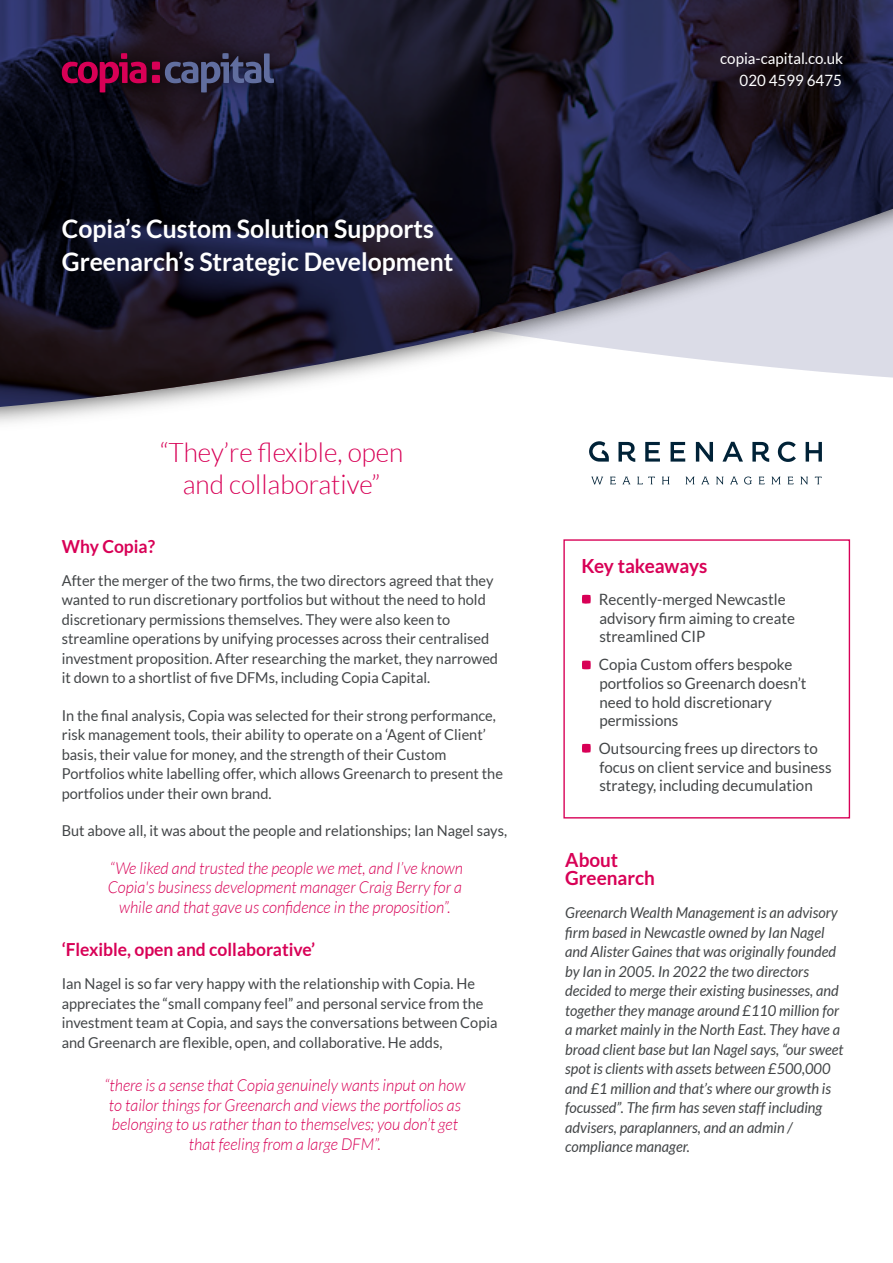
<style>
.page{position:relative;width:893px;height:1263px;background:#fff}
.page>*{position:absolute;margin:0;border:0;box-sizing:border-box;transform-origin:0 0}
.t1{font:300 27px/32.4px "Lato";color:#d80056;text-align:center}
.t2{font:700 25.5px/33px "Lato";color:#fff}
.t3{font:700 19.5px/18px "Lato";color:#d80056}
.t4{font:700 18px "Lato";color:#d80056}
.t5{font:italic 300 16.5px/19.5px "Lato";color:#d80056;text-align:center}
.t6{font:15.6px/18.8px "Lato";color:#424547}
.t7{font:15.6px "Lato";color:#fff}
.t8{font:15px/19.5px "Lato";color:#424547}
.t9{font:italic 15px/19.5px "Lato";color:#424547}
.s1{color:#d80056}
</style>
<div class="page">
<svg style="left:0;top:0;width:893px;height:407px;background:#434253"></svg>
<img style="left:36px;top:27px;width:264px;height:91px">
<svg style="left:62px;top:53px;width:212px;height:39px;background:#421f3e"></svg>
<div style="left:563px;top:539px;width:287px;height:279px;border:1px solid #d80056"></div>
<svg style="left:582px;top:595px;width:9px;height:8px"></svg>
<svg style="left:582px;top:661px;width:9px;height:8px"></svg>
<svg style="left:582px;top:744px;width:9px;height:8px"></svg>
<svg style="left:645px;top:442px;width:15px;height:20px"></svg>
<svg style="left:671px;top:442px;width:14px;height:20px"></svg>
<svg style="left:696px;top:442px;width:17px;height:20px"></svg>
<svg style="left:722px;top:442px;width:21px;height:20px"></svg>
<svg style="left:778px;top:442px;width:18px;height:20px"></svg>
<svg style="left:806px;top:442px;width:16px;height:20px"></svg>
<svg style="left:589px;top:441px;width:20px;height:21px"></svg>
<svg style="left:618px;top:442px;width:17px;height:20px"></svg>
<svg style="left:752px;top:442px;width:17px;height:20px"></svg>
<svg style="left:591px;top:477px;width:12px;height:7px"></svg>
<svg style="left:610px;top:477px;width:6px;height:7px"></svg>
<svg style="left:622px;top:477px;width:8px;height:7px"></svg>
<svg style="left:637px;top:477px;width:18px;height:7px"></svg>
<svg style="left:662px;top:477px;width:7px;height:7px"></svg>
<svg style="left:686px;top:477px;width:8px;height:7px"></svg>
<svg style="left:701px;top:477px;width:8px;height:7px"></svg>
<svg style="left:716px;top:477px;width:8px;height:7px"></svg>
<svg style="left:730px;top:477px;width:8px;height:7px"></svg>
<svg style="left:744px;top:476px;width:8px;height:8px"></svg>
<svg style="left:759px;top:477px;width:5px;height:7px"></svg>
<svg style="left:772px;top:477px;width:8px;height:7px"></svg>
<svg style="left:788px;top:477px;width:5px;height:7px"></svg>
<svg style="left:800px;top:477px;width:8px;height:7px"></svg>
<svg style="left:815px;top:477px;width:7px;height:7px"></svg>
<h2 class="t2" style="left:62px;top:212px;width:393px">Copia’s Custom Solution Supports<br>Greenarch’s Strategic Development</h2>
<p class="t7" style="left:720px;top:50px;width:124px">copia-capital.co.uk</p>
<p class="t7" style="left:740px;top:72px;width:104px">020 4599 6475</p>
<h1 class="t1" style="left:160px;top:436px;width:245px">“They’re flexible, open and collaborative”</h1>
<p class="t4" style="left:62px;top:536px;width:95px">Why Copia?</p>
<p class="t8" style="left:62px;top:570px;width:438px">After the merger of the two firms, the two directors agreed that they wanted to run discretionary portfolios but without the need to hold discretionary permissions themselves. They were also keen to streamline operations by unifying processes across their centralised investment proposition. After researching the market, they narrowed it down to a shortlist of five DFMs, including Copia Capital.</p>
<p class="t8" style="left:62px;top:705px;width:443px">In the final analysis, Copia was selected for their strong performance, risk management tools, their ability to operate on a ‘Agent of Client’ basis, their value for money, and the strength of their Custom Portfolios white labelling offer, which allows Greenarch to present the portfolios under their own brand.</p>
<p class="t8" style="left:62px;top:821px;width:447px">But above all, it was about the people and relationships; Ian Nagel says,</p>
<p class="t5" style="left:108px;top:859px;width:357px">“We liked and trusted the people we met, and I’ve known<br>Copia's business development manager Craig Berry for a while and that gave us confidence in the proposition”.</p>
<p class="t4" style="left:62px;top:939px;width:255px">‘Flexible, open and collaborative’</p>
<p class="t8" style="left:62px;top:974px;width:437px">Ian Nagel is so far very happy with the relationship with Copia. He appreciates the “small company feel” and personal service from the investment team at Copia, and says the conversations between Copia and Greenarch are flexible, open, and collaborative. He adds,</p>
<p class="t5" style="left:105px;top:1076px;width:362px">“there is a sense that Copia genuinely wants input on how to tailor things for Greenarch and views the portfolios as belonging to us rather than to themselves; you don’t get that feeling from a large DFM”.</p>
<h3 class="t3" style="left:581px;top:556px;width:128px">Key takeaways</h3>
<p class="t6" style="left:599px;top:590px;width:197px;text-indent:-18px"><span class="s1">•</span> Recently-merged Newcastle advisory firm aiming to create streamlined CIP</p>
<p class="t6" style="left:599px;top:655px;width:209px;text-indent:-18px"><span class="s1">•</span> Copia Custom offers bespoke portfolios so Greenarch doesn’t need to hold discretionary permissions</p>
<p class="t6" style="left:599px;top:739px;width:234px;text-indent:-18px"><span class="s1">•</span> Outsourcing frees up directors to focus on client service and business strategy, including decumulation</p>
<h3 class="t3" style="left:565px;top:851px;width:91px">About<br>Greenarch</h3>
<p class="t9" style="left:565px;top:904px;width:280px">Greenarch Wealth Management is an advisory firm based in Newcastle owned by Ian Nagel and Alister Gaines that was originally founded by Ian in 2005. In 2022 the two directors decided to merge their existing businesses, and together they manage around £110 million for a market mainly in the North East. They have a broad client base but Ian Nagel says, “our sweet spot is clients with assets between £500,000 and £1 million and that’s where our growth is focussed”. The firm has seven staff including advisers, paraplanners, and an admin / compliance manager.</p>
</div>
